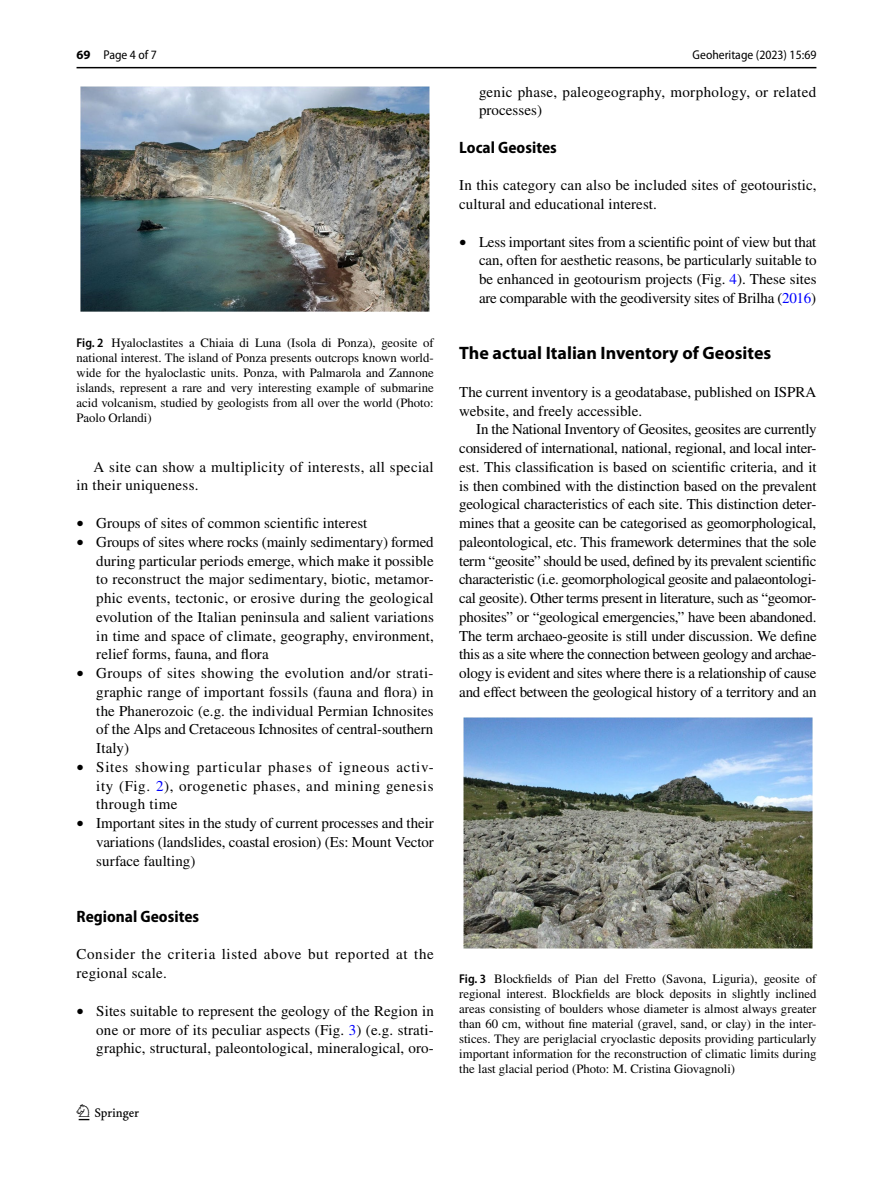
<style>
.page{position:relative;width:893px;height:1187px;background:#fff}
.page>*{position:absolute;margin:0;border:0;box-sizing:border-box;transform-origin:0 0}
.t1{font:22.5px "Springnew Regular 2";color:#000}
.t2{font:700 18px "Myriad Pro";color:#000}
.t3{font:700 semi-condensed 16.5px "Myriad Pro";color:#000}
.t4{font:15px/18.8px "STIX";letter-spacing:.005em;color:#000;text-align:justify}
.t5{font:15px/18.8px "STIX";letter-spacing:.025em;color:#000}
.t6{font:15px/18.8px "STIX";letter-spacing:.04em;color:#000}
.t7{font:12.75px/15px "STIX";color:#000;text-align:justify}
.t8{font:semi-condensed 12.75px "Myriad Pro";color:#000}
.s1{font-weight:700;font-stretch:normal}
.s2{font-family:"Myriad Pro";font-weight:600;font-stretch:semi-condensed}
.s3{font-size:14.1px}
.s4{color:#00f}
</style>
<div class="page">
<hr style="left:77px;top:67px;width:739px;height:1px;background:#000">
<img style="left:81px;top:87px;width:348px;height:224px">
<img style="left:464px;top:717px;width:348px;height:231px">
<p class="t8" style="left:77px;top:48px;width:82px"><span class="s1">69</span> Page 4 of 7</p>
<p class="t7" style="left:77px;top:335px;width:359px"><span class="s2">Fig. 2</span> Hyaloclastites a Chiaia di Luna (Isola di Ponza), geosite of national interest. The island of Ponza presents outcrops known world&shy;wide for the hyaloclastic units. Ponza, with Palmarola and Zannone islands, represent a rare and very interesting example of submarine acid volcanism, studied by geologists from all over the world (Photo:<br>Paolo Orlandi)</p>
<p class="t5" style="left:77px;top:458px;width:359px;text-indent:17px">A site can show a multiplicity of interests, all special in their uniqueness.</p>
<p class="t4" style="left:77px;top:514px;width:292px"><span class="s3">•</span> Groups of sites of common scientific interest</p>
<p class="t4" style="left:96px;top:533px;width:339px;text-indent:-20px"><span class="s3">•</span> Groups of sites where rocks (mainly sedimentary) formed during particular periods emerge, which make it possible to reconstruct the major sedimentary, biotic, metamor&shy;phic events, tectonic, or erosive during the geological evolution of the Italian peninsula and salient variations in time and space of climate, geography, environment, relief forms, fauna, and flora</p>
<p class="t4" style="left:96px;top:664px;width:339px;text-indent:-20px"><span class="s3">•</span> Groups of sites showing the evolution and/or strati&shy;graphic range of important fossils (fauna and flora) in the Phanerozoic (e.g. the individual Permian Ichnosites of the Alps and Cretaceous Ichnosites of central-southern Italy)</p>
<p class="t4" style="left:96px;top:758px;width:339px;text-indent:-20px"><span class="s3">•</span> Sites showing particular phases of igneous activ&shy;ity (Fig. <span class="s4">2</span>), orogenetic phases, and mining genesis through time</p>
<p class="t4" style="left:96px;top:814px;width:339px;text-indent:-20px"><span class="s3">•</span> Important sites in the study of current processes and their variations (landslides, coastal erosion) (Es: Mount Vector surface faulting)</p>
<p class="t3" style="left:77px;top:907px;width:124px">Regional Geosites</p>
<p class="t6" style="left:77px;top:946px;width:359px">Consider the criteria listed above but reported at the regional scale.</p>
<p class="t4" style="left:96px;top:1002px;width:339px;text-indent:-20px"><span class="s3">•</span> Sites suitable to represent the geology of the Region in one or more of its peculiar aspects (Fig. <span class="s4">3</span>) (e.g. strati&shy;graphic, structural, paleontological, mineralogical, oro-</p>
<h1 class="t1" style="left:79px;top:1104px;width:62px">1 3</h1>
<p class="t8" style="left:693px;top:48px;width:125px">Geoheritage (2023) 15:69</p>
<p class="t4" style="left:479px;top:83px;width:339px">genic phase, paleogeography, morphology, or related processes)</p>
<p class="t3" style="left:459px;top:138px;width:99px">Local Geosites</p>
<p class="t4" style="left:459px;top:177px;width:359px">In this category can also be included sites of geotouristic, cultural and educational interest.</p>
<p class="t4" style="left:479px;top:233px;width:339px;text-indent:-20px"><span class="s3">•</span> Less important sites from a scientific point of view but that can, often for aesthetic reasons, be particularly suitable to be enhanced in geotourism projects (Fig. <span class="s4">4</span>). These sites are comparable with the geodiversity sites of Brilha (<span class="s4">2016</span>)</p>
<p class="t2" style="left:459px;top:341px;width:314px">The actual Italian Inventory of Geosites</p>
<p class="t4" style="left:459px;top:383px;width:359px">The current inventory is a geodatabase, published on ISPRA website, and freely accessible.</p>
<p class="t4" style="left:459px;top:421px;width:359px;text-indent:17px">In the National Inventory of Geosites, geosites are currently considered of international, national, regional, and local inter&shy;est. This classification is based on scientific criteria, and it is then combined with the distinction based on the prevalent geological characteristics of each site. This distinction deter&shy;mines that a geosite can be categorised as geomorphological, paleontological, etc. This framework determines that the sole term “geosite” should be used, defined by its prevalent scientific characteristic (i.e. geomorphological geosite and palaeontologi&shy;cal geosite). Other terms present in literature, such as “geomor&shy;phosites” or “geological emergencies,” have been abandoned.<br>The term archaeo-geosite is still under discussion. We define this as a site where the connection between geology and archae&shy;ology is evident and sites where there is a relationship of cause and effect between the geological history of a territory and an</p>
<p class="t7" style="left:459px;top:972px;width:359px"><span class="s2">Fig. 3</span> Blockfields of Pian del Fretto (Savona, Liguria), geosite of regional interest. Blockfields are block deposits in slightly inclined areas consisting of boulders whose diameter is almost always greater than 60 cm, without fine material (gravel, sand, or clay) in the inter&shy;stices. They are periglacial cryoclastic deposits providing particularly important information for the reconstruction of climatic limits during the last glacial period (Photo: M. Cristina Giovagnoli)</p>
</div>
